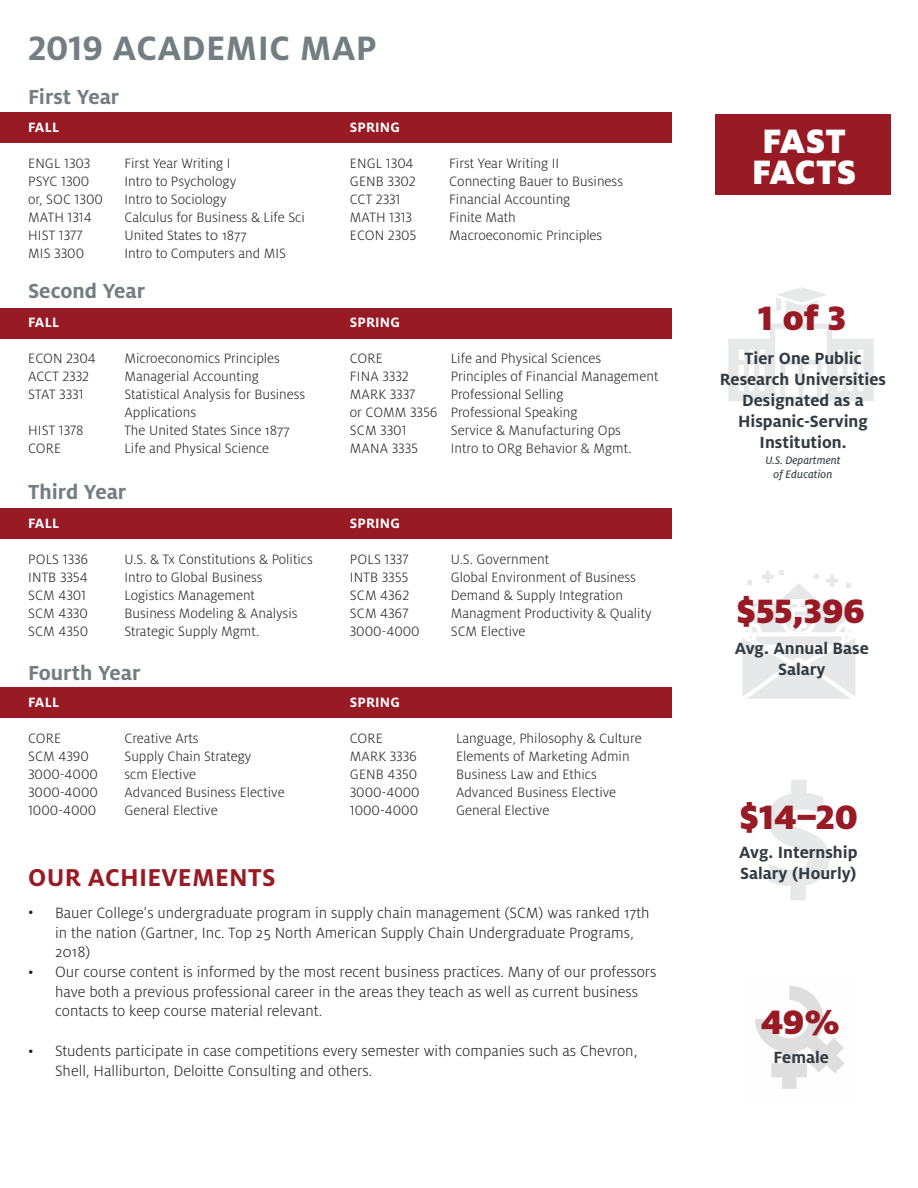
<style>
.page{position:relative;width:918px;height:1188px;background:#fff}
.page>*{position:absolute;margin:0;border:0;box-sizing:border-box;transform-origin:0 0}
.t1{font:900 37.5px "Milo OT";color:#981a24}
.t2{font:700 37.5px "Milo OT";letter-spacing:.01em;color:#737e83}
.t3{font:900 37.5px/31.5px "Milo OT";letter-spacing:.01em;color:#fff}
.t4{font:700 27px "Milo OT";letter-spacing:.01em;color:#981a24}
.t5{font:700 22.5px "Milo OT";color:#737e83}
.t6{font:700 18px/21px "Milo OT";color:#323b42;text-align:center}
.t7{font:300 16.5px/19.5px "Milo OT";color:#231f20}
.t8{font:300 15px/18px "Milo OT";color:#231f20}
.t9{font:700 15px "Milo OT";letter-spacing:.01em;color:#fff}
.t10{font:12px/14px "Milo OT Text Ita";color:#323b42;text-align:center}
</style>
<div class="page">
<img style="left:755px;top:986px;width:90px;height:103px">
<div style="left:716px;top:114px;width:175px;height:80px;background:#971a24"></div>
<svg style="left:728px;top:287px;width:146px;height:114px"></svg>
<svg style="left:742px;top:570px;width:113px;height:129px"></svg>
<svg style="left:768px;top:780px;width:61px;height:120px"></svg>
<div style="left:0;top:112px;width:672px;height:31px;background:#971a24"></div>
<div style="left:0;top:308px;width:672px;height:30px;background:#971a24"></div>
<div style="left:0;top:509px;width:672px;height:30px;background:#971a24"></div>
<div style="left:0;top:687px;width:672px;height:31px;background:#971a24"></div>
<h1 class="t2" style="left:28px;top:27px;width:350px">2019 ACADEMIC MAP</h1>
<h3 class="t5" style="left:28px;top:84px;width:93px">First Year</h3>
<p class="t9" style="left:28px;top:119px;width:33px">FALL</p>
<p class="t8" style="left:28px;top:155px;width:76px">ENGL 1303<br>PSYC 1300 or, SOC 1300<br>MATH 1314<br>HIST 1377<br>MIS 3300</p>
<p class="t8" style="left:124px;top:155px;width:182px">First Year Writing I<br>Intro to Psychology<br>Intro to Sociology<br>Calculus for Business &amp; Life Sci<br>United States t0 1877<br>Intro to Computers and MIS</p>
<h3 class="t5" style="left:28px;top:279px;width:119px">Second Year</h3>
<p class="t9" style="left:28px;top:313px;width:33px">FALL</p>
<p class="t8" style="left:28px;top:349px;width:69px">ECON 2304<br>ACCT 2332<br>STAT 3331</p>
<p class="t8" style="left:28px;top:421px;width:57px">HIST 1378<br>CORE</p>
<p class="t8" style="left:124px;top:349px;width:182px">Microeconomics Principles<br>Managerial Accounting<br>Statistical Analysis for Business<br>Applications<br>The United States Since 1877<br>Life and Physical Science</p>
<h3 class="t5" style="left:28px;top:480px;width:100px">Third Year</h3>
<p class="t9" style="left:28px;top:515px;width:33px">FALL</p>
<p class="t8" style="left:28px;top:550px;width:62px">POLS 1336<br>INTB 3354<br>SCM 4301<br>SCM 4330<br>SCM 4350</p>
<p class="t8" style="left:124px;top:550px;width:190px">U.S. &amp; Tx Constitutions &amp; Politics<br>Intro to Global Business<br>Logistics Management<br>Business Modeling &amp; Analysis<br>Strategic Supply Mgmt.</p>
<h3 class="t5" style="left:28px;top:660px;width:114px">Fourth Year</h3>
<p class="t9" style="left:28px;top:694px;width:33px">FALL</p>
<p class="t8" style="left:28px;top:729px;width:71px">CORE<br>SCM 4390<br>3000-4000<br>3000-4000<br>1000-4000</p>
<p class="t8" style="left:124px;top:729px;width:162px">Creative Arts<br>Supply Chain Strategy<br>scm Elective<br>Advanced Business Elective<br>General Elective</p>
<h2 class="t4" style="left:28px;top:862px;width:249px">OUR ACHIEVEMENTS</h2>
<p class="t9" style="left:350px;top:119px;width:52px">SPRING</p>
<p class="t8" style="left:350px;top:155px;width:68px">ENGL 1304<br>GENB 3302<br>CCT 2331<br>MATH 1313<br>ECON 2305</p>
<p class="t8" style="left:449px;top:155px;width:175px">First Year Writing II<br>Connecting Bauer to Business<br>Financial Accounting<br>Finite Math<br>Macroeconomic Principles</p>
<p class="t9" style="left:350px;top:313px;width:52px">SPRING</p>
<p class="t8" style="left:350px;top:349px;width:89px">CORE<br>FINA 3332<br>MARK 3337<br>or COMM 3356<br>SCM 3301<br>MANA 3335</p>
<p class="t8" style="left:451px;top:349px;width:209px">Life and Physical Sciences<br>Principles of Financial Management<br>Professional Selling<br>Professional Speaking<br>Service &amp; Manufacturing Ops<br>Intro to ORg Behavior &amp; Mgmt.</p>
<p class="t9" style="left:350px;top:515px;width:52px">SPRING</p>
<p class="t8" style="left:350px;top:550px;width:71px">POLS 1337<br>INTB 3355<br>SCM 4362<br>SCM 4367<br>3000-4000</p>
<p class="t9" style="left:350px;top:694px;width:52px">SPRING</p>
<p class="t8" style="left:350px;top:729px;width:71px">CORE<br>MARK 3336<br>GENB 4350<br>3000-4000<br>1000-4000</p>
<p class="t8" style="left:451px;top:550px;width:202px">U.S. Government<br>Global Environment of Business<br>Demand &amp; Supply Integration<br>Managment Productivity &amp; Quality<br>SCM Elective</p>
<p class="t8" style="left:456px;top:729px;width:187px">Language, Philosophy &amp; Culture<br>Elements of Marketing Admin<br>Business Law and Ethics<br>Advanced Business Elective<br>General Elective</p>
<p class="t7" style="left:55px;top:903px;width:596px;text-indent:-27px">• Bauer College’s undergraduate program in supply chain management (SCM) was ranked 17th in the nation (Gartner, Inc. Top 25 North American Supply Chain Undergraduate Programs,<br>2018)</p>
<p class="t7" style="left:55px;top:963px;width:603px;text-indent:-27px">• Our course content is informed by the most recent business practices. Many of our professors have both a previous professional career in the areas they teach as well as current business contacts to keep course material relevant.</p>
<p class="t7" style="left:55px;top:1041px;width:584px;text-indent:-27px">• Students participate in case competitions every semester with companies such as Chevron,<br>Shell, Halliburton, Deloitte Consulting and others.</p>
<h1 class="t3" style="left:752px;top:125px;width:106px">FAST<br>FACTS</h1>
<h1 class="t1" style="left:758px;top:297px;width:89px">1 of 3</h1>
<p class="t6" style="left:720px;top:348px;width:168px">Tier One Public<br>Research Universities<br>Designated as a<br>Hispanic-Serving<br>Institution.</p>
<p class="t10" style="left:765px;top:454px;width:77px">U.S. Department of Education</p>
<h1 class="t1" style="left:737px;top:590px;width:129px">$55,396</h1>
<p class="t6" style="left:735px;top:637px;width:136px;line-height:21.6px">Avg. Annual Base<br>Salary</p>
<h1 class="t1" style="left:740px;top:796px;width:120px">$14–20</h1>
<p class="t6" style="left:739px;top:841px;width:120px;line-height:21.6px;text-align:left">Avg. Internship<br>Salary (Hourly)</p>
<h1 class="t1" style="left:761px;top:1000px;width:81px">49%</h1>
<p class="t6" style="left:774px;top:1047px;width:57px">Female</p>
</div>
